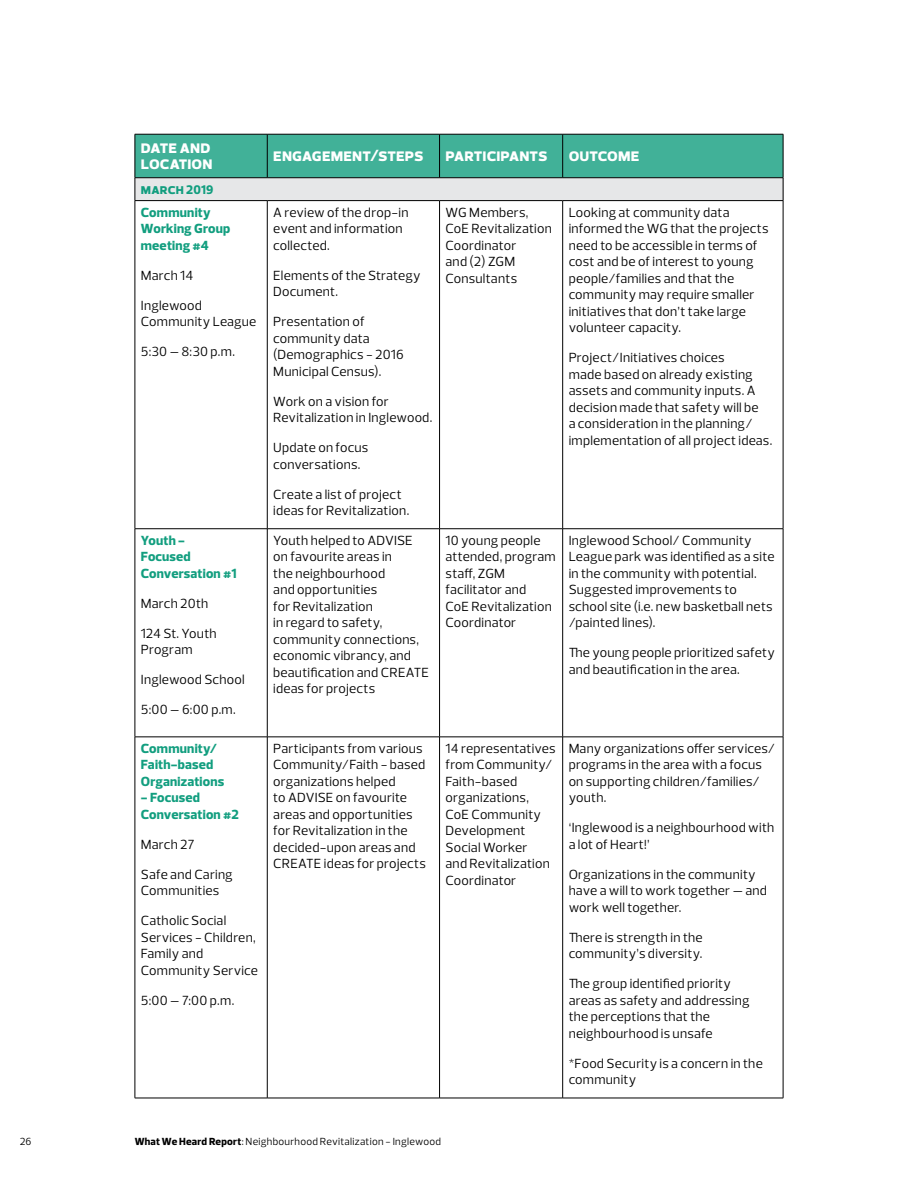
<style>
.page{position:relative;width:918px;height:1188px;background:#fff}
.page>*{position:absolute;margin:0;border:0;box-sizing:border-box;transform-origin:0 0}
.t1{font:800 16.5px/16.5px "Prelo";letter-spacing:.005em;color:#fff}
.t2{font:13.5px/16.5px "Prelo";letter-spacing:.015em;color:#000}
.t3{font:800 13.5px/16.5px "Prelo";letter-spacing:.015em;color:#129e7f}
.t4{font:10.5px "Prelo";letter-spacing:.025em;color:#000}
.s1{font-size:12.75px}
.s2{font-weight:800}
</style>
<div class="page">
<hr style="left:135px;top:201px;width:1px;height:328px;background:#000">
<hr style="left:267px;top:201px;width:1px;height:328px;background:#000">
<hr style="left:439px;top:201px;width:1px;height:328px;background:#000">
<hr style="left:562px;top:201px;width:1px;height:328px;background:#000">
<hr style="left:783px;top:201px;width:1px;height:328px;background:#000">
<hr style="left:135px;top:529px;width:1px;height:208px;background:#000">
<hr style="left:267px;top:529px;width:1px;height:208px;background:#000">
<hr style="left:439px;top:529px;width:1px;height:208px;background:#000">
<hr style="left:562px;top:529px;width:1px;height:208px;background:#000">
<hr style="left:783px;top:529px;width:1px;height:208px;background:#000">
<hr style="left:135px;top:737px;width:1px;height:361px;background:#000">
<hr style="left:267px;top:737px;width:1px;height:361px;background:#000">
<hr style="left:439px;top:737px;width:1px;height:361px;background:#000">
<hr style="left:562px;top:737px;width:1px;height:361px;background:#000">
<hr style="left:783px;top:737px;width:1px;height:361px;background:#000">
<hr style="left:135px;top:528px;width:132px;height:1px;background:#000">
<hr style="left:267px;top:528px;width:173px;height:1px;background:#000">
<hr style="left:440px;top:528px;width:123px;height:1px;background:#000">
<hr style="left:563px;top:528px;width:220px;height:1px;background:#000">
<hr style="left:135px;top:737px;width:132px;height:1px;background:#000">
<hr style="left:267px;top:737px;width:173px;height:1px;background:#000">
<hr style="left:440px;top:737px;width:123px;height:1px;background:#000">
<hr style="left:563px;top:737px;width:220px;height:1px;background:#000">
<svg style="left:135px;top:135px;width:649px;height:65px;background:#77bfaf"></svg>
<hr style="left:135px;top:134px;width:132px;height:1px;background:#000">
<hr style="left:135px;top:134px;width:1px;height:44px;background:#000">
<hr style="left:267px;top:134px;width:173px;height:1px;background:#000">
<hr style="left:440px;top:134px;width:123px;height:1px;background:#000">
<hr style="left:563px;top:134px;width:220px;height:1px;background:#000">
<hr style="left:783px;top:134px;width:1px;height:44px;background:#000">
<hr style="left:135px;top:200px;width:132px;height:1px;background:#000">
<hr style="left:267px;top:200px;width:173px;height:1px;background:#000">
<hr style="left:440px;top:200px;width:123px;height:1px;background:#000">
<hr style="left:563px;top:200px;width:220px;height:1px;background:#000">
<hr style="left:135px;top:1098px;width:132px;height:1px;background:#000">
<hr style="left:267px;top:1098px;width:173px;height:1px;background:#000">
<hr style="left:440px;top:1098px;width:123px;height:1px;background:#000">
<hr style="left:563px;top:1098px;width:220px;height:1px;background:#000">
<p class="t1" style="left:141px;top:139px;width:73px">date and location</p>
<p class="t1" style="left:273px;top:147px;width:152px">engagement/steps</p>
<p class="t1" style="left:446px;top:147px;width:103px">participants</p>
<p class="t1" style="left:569px;top:147px;width:72px">outcome</p>
<p class="t3" style="left:141px;top:178px;width:74px;line-height:22.8px">march <span class="s1">2019<br></span>Community</p>
<p class="t3" style="left:141px;top:221px;width:91px">Working Group meeting #4</p>
<p class="t2" style="left:141px;top:267px;width:54px">March 14</p>
<p class="t2" style="left:141px;top:297px;width:117px">Inglewood<br>Community League</p>
<p class="t2" style="left:141px;top:344px;width:96px">5:30 – 8:30 p.m.</p>
<p class="t2" style="left:446px;top:204px;width:108px">WG Members,<br>CoE Revitalization<br>Coordinator<br>and (2) ZGM<br>Consultants</p>
<p class="t2" style="left:569px;top:204px;width:202px">Looking at community data informed the WG that the projects need to be accessible in terms of cost and be of interest to young people/families and that the community may require smaller initiatives that don’t take large volunteer capacity.</p>
<p class="t2" style="left:569px;top:349px;width:205px">Project/Initiatives choices<br>made based on already existing assets and community inputs. A decision made that safety will be<br>a consideration in the planning/ implementation of all project ideas.</p>
<p class="t2" style="left:273px;top:204px;width:137px">A review of the drop-in event and information collected.</p>
<p class="t2" style="left:273px;top:267px;width:149px">Elements of the Strategy<br>Document.</p>
<p class="t2" style="left:273px;top:313px;width:132px">Presentation of community data (Demographics - 2016<br>Municipal Census).</p>
<p class="t2" style="left:273px;top:393px;width:161px">Work on a vision for<br>Revitalization in Inglewood.</p>
<p class="t2" style="left:273px;top:439px;width:97px">Update on focus conversations.</p>
<p class="t2" style="left:273px;top:486px;width:138px">Create a list of project ideas for Revitalization.</p>
<p class="t3" style="left:141px;top:532px;width:97px">Youth -<br>Focused<br>Conversation #1</p>
<p class="t2" style="left:141px;top:595px;width:69px">March 20th</p>
<p class="t2" style="left:141px;top:625px;width:77px">124 St. Youth<br>Program</p>
<p class="t2" style="left:141px;top:672px;width:105px">Inglewood School</p>
<p class="t2" style="left:141px;top:702px;width:96px">5:00 – 6:00 p.m.</p>
<p class="t3" style="left:141px;top:740px;width:85px">Community/<br>Faith-based<br>Organizations</p>
<p class="t3" style="left:141px;top:790px;width:100px">- Focused<br>Conversation #2</p>
<p class="t2" style="left:141px;top:836px;width:55px">March 27</p>
<p class="t2" style="left:141px;top:866px;width:93px">Safe and Caring<br>Communities</p>
<p class="t2" style="left:141px;top:913px;width:119px">Catholic Social<br>Services - Children,<br>Family and<br>Community Service</p>
<p class="t2" style="left:141px;top:992px;width:95px">5:00 – 7:00 p.m.</p>
<p class="t2" style="left:273px;top:532px;width:157px">Youth helped to ADVISE on favourite areas in<br>the neighbourhood<br>and opportunities<br>for Revitalization<br>in regard to safety, community connections, economic vibrancy, and beautification and CREATE ideas for projects</p>
<p class="t2" style="left:446px;top:532px;width:112px">10 young people attended, program staff, ZGM facilitator and<br>CoE Revitalization<br>Coordinator</p>
<p class="t2" style="left:569px;top:532px;width:207px">Inglewood School/ Community<br>League park was identified as a site in the community with potential.<br>Suggested improvements to school site (i.e. new basketball nets /painted lines).</p>
<p class="t2" style="left:569px;top:644px;width:208px">The young people prioritized safety and beautification in the area.</p>
<p class="t2" style="left:273px;top:740px;width:154px">Participants from various<br>Community/Faith - based organizations helped<br>to ADVISE on favourite areas and opportunities for Revitalization in the decided-upon areas and<br>CREATE ideas for projects</p>
<p class="t2" style="left:446px;top:740px;width:112px">14 representatives from Community/<br>Faith-based organizations,<br>CoE Community<br>Development<br>Social Worker<br>and Revitalization<br>Coordinator</p>
<p class="t2" style="left:569px;top:740px;width:208px">Many organizations offer services/ programs in the area with a focus on supporting children/families/ youth.</p>
<p class="t2" style="left:569px;top:819px;width:207px">‘Inglewood is a neighbourhood with a lot of Heart!’</p>
<p class="t2" style="left:569px;top:866px;width:200px">Organizations in the community have a will to work together — and work well together.</p>
<p class="t2" style="left:569px;top:929px;width:136px">There is strength in the community’s diversity.</p>
<p class="t2" style="left:569px;top:975px;width:182px">The group identified priority areas as safety and addressing the perceptions that the neighbourhood is unsafe</p>
<p class="t2" style="left:569px;top:1055px;width:196px">*Food Security is a concern in the community</p>
<p class="t4" style="left:20px;top:1135px;width:13px">26</p>
<p class="t4" style="left:135px;top:1135px;width:308px"><span class="s2">What We Heard Report</span>: Neighbourhood Revitalization - Inglewood</p>
</div>
